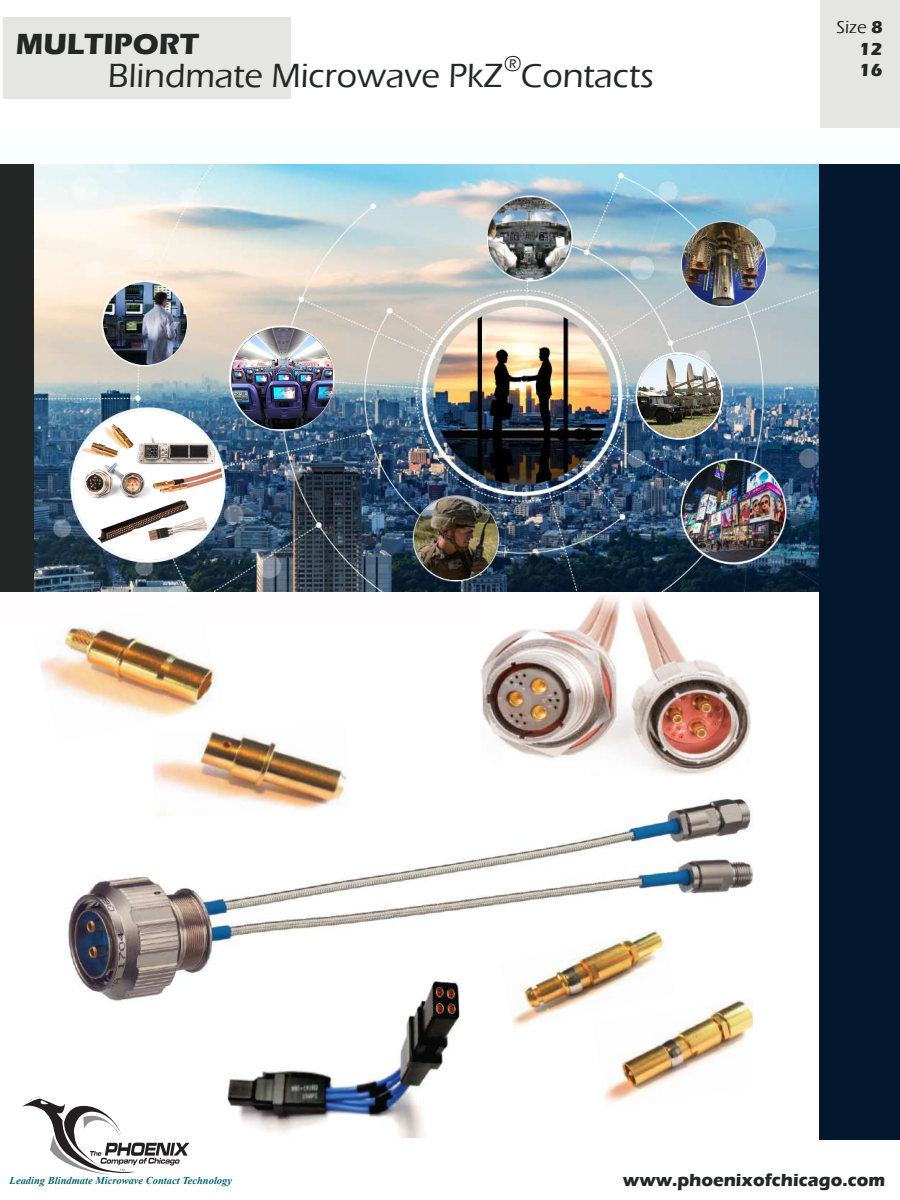
<style>
.page{position:relative;width:900px;height:1200px;background:#fff}
.page>*{position:absolute;margin:0;border:0;box-sizing:border-box;transform-origin:0 0}
.t1{font:500 34.5px "Eras ITC";color:#252626}
.t2{font:700 30px "Eras ITC";color:#252626}
.t3{font:500 22.5px "Eras ITC";color:#252626}
.t4{font:700 18px/21.6px "Eras ITC";color:#252626;text-align:justify}
.t5{font:italic 700 10.5px "Times New Roman";color:#006667}
.s1{font-weight:500}
</style>
<div class="page">
<img style="left:68px;top:797px;width:685px;height:204px">
<div style="left:3px;top:18px;width:288px;height:81px;background:#e5e6e4"></div>
<div style="left:0;top:162px;width:35px;height:430px;background:#252626"></div>
<div style="left:819px;top:161px;width:81px;height:979px;background:#03182f"></div>
<div style="left:820px;top:0;width:80px;height:128px;background:#e5e6e4"></div>
<svg style="left:22px;top:1096px;width:168px;height:79px"></svg>
<img style="left:480px;top:596px;width:271px;height:179px">
<img style="left:218px;top:969px;width:256px;height:169px">
<img style="left:500px;top:928px;width:176px;height:98px">
<img style="left:593px;top:998px;width:160px;height:104px">
<img style="left:152px;top:733px;width:198px;height:84px">
<img style="left:40px;top:626px;width:183px;height:117px">
<img style="left:34px;top:164px;width:785px;height:428px">
<img style="left:73px;top:410px;width:150px;height:150px">
<img style="left:414px;top:497px;width:83px;height:82px">
<img style="left:683px;top:223px;width:82px;height:83px">
<img style="left:637px;top:354px;width:84px;height:83px">
<img style="left:486px;top:195px;width:87px;height:87px">
<img style="left:231px;top:327px;width:102px;height:102px">
<div style="left:0;top:137px;width:900px;height:27px;background:#faffff"></div>
<img style="left:683px;top:460px;width:101px;height:102px">
<img style="left:104px;top:283px;width:82px;height:81px">
<div style="left:636px;top:352px;width:87px;height:88px;border:2px solid #fff;border-radius:50%"></div>
<h2 class="t2" style="left:16px;top:27px;width:185px">MULTIPORT</h2>
<h1 class="t1" style="left:108px;top:56px;width:548px">Blindmate Microwave PkZ Contacts</h1>
<h3 class="t3" style="left:504px;top:51px;width:19px">®</h3>
<h3 class="t4" style="left:859px;top:16px;width:25px;text-indent:-22px"><span class="s1">Size</span> 8<br>12<br>16</h3>
<p class="t5" style="left:10px;top:1173px;width:224px">Leading Blindmate Microwave Contact Technology</p>
<h3 class="t4" style="left:623px;top:1169px;width:264px">www.phoenixofchicago.com</h3>
</div>
